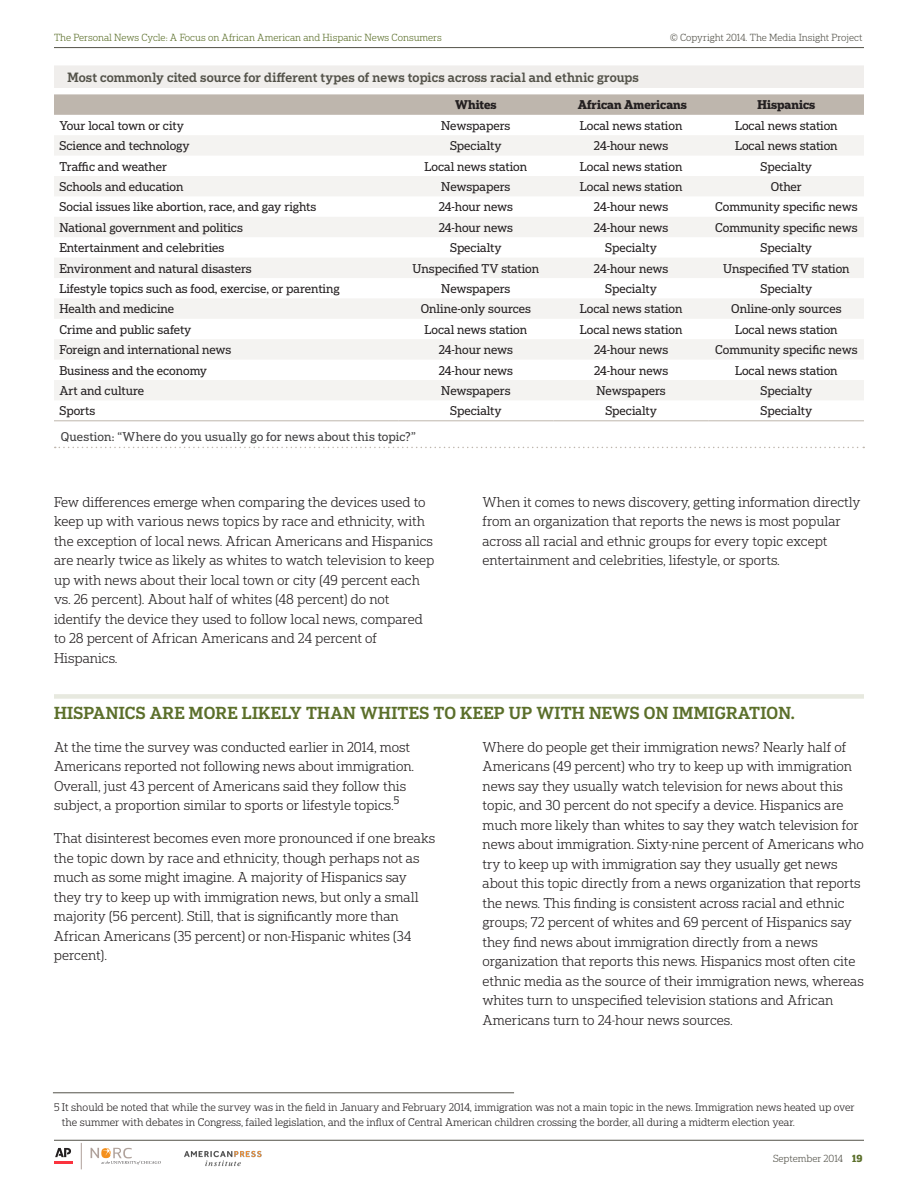
<style>
.page{position:relative;width:918px;height:1188px;background:#fff}
.page>*{position:absolute;margin:0;border:0;box-sizing:border-box;transform-origin:0 0}
.HEAD_2{font:500 16.5px "Populist Display";letter-spacing:.015em;color:#5b6f2a}
.Body_-_BASE{font:300 13.5px/19.5px "Populist Text";color:#231f20}
.Figure_Caption{font:500 12.75px "Populist Text";letter-spacing:.01em;color:#535249}
.Table_Body_Center{font:12px "Populist Text";color:#231f20}
.Table_Body_Left{font:12px "Populist Text";color:#231f20}
.Table_Footnote{font:12px "Populist Text";letter-spacing:.005em;color:#3e3e3f}
.Table_Heading{font:700 12px "Populist Text";color:#231f20}
.Body_-_BASE-2{font:300 10.5px/15px "Populist Text";color:#231f20}
.t1{font:300 9.75px "Populist Text";color:#5b6f2a}
.t2{font:300 9.75px "Populist Text";color:#535249}
.s1{font-weight:700;color:#5b6f2a}
</style>
<div class="page">
<hr style="left:54px;top:47px;width:810px;height:1px;background:#535249">
<hr style="left:54px;top:1140px;width:810px;height:1px;background:#535249">
<img style="left:184px;top:1150px;width:78px;height:16px">
<svg style="left:91px;top:1148px;width:70px;height:17px"></svg>
<svg style="left:81px;top:1143px;width:1px;height:26px"></svg>
<svg style="left:54px;top:1148px;width:18px;height:16px"></svg>
<div style="left:54px;top:65px;width:810px;height:23px;background:#f0eeec"></div>
<svg style="left:55px;top:447px;width:809px;height:1px"></svg>
<svg style="left:54px;top:94px;width:810px;height:21px;background:#bfb8af"></svg>
<svg style="left:54px;top:135px;width:810px;height:265px;fill:#f4f3f1"></svg>
<hr style="left:54px;top:420px;width:344px;height:1px;background:#beb6ad">
<hr style="left:398px;top:420px;width:156px;height:1px;background:#beb6ad">
<hr style="left:554px;top:420px;width:155px;height:1px;background:#beb6ad">
<hr style="left:709px;top:420px;width:155px;height:1px;background:#beb6ad">
<div style="left:54px;top:694px;width:810px;height:5px;background:#e7e9df"></div>
<hr style="left:53px;top:1093px;width:461px;height:1px;background:#535249">
<p class="t1" style="left:54px;top:31px;width:389px">The Personal News Cycle: A Focus on African American and Hispanic News Consumers</p>
<p class="t2" style="left:670px;top:31px;width:194px">© Copyright 2014. The Media Insight Project</p>
<p class="Figure_Caption" style="left:68px;top:69px;width:573px">Most commonly cited source for different types of news topics across racial and ethnic groups</p>
<p class="Table_Heading" style="left:455px;top:97px;width:43px">Whites</p>
<p class="Table_Heading" style="left:578px;top:97px;width:111px">African Americans</p>
<p class="Table_Heading" style="left:757px;top:97px;width:59px">Hispanics</p>
<p class="Table_Body_Left" style="left:59px;top:118px;width:126px">Your local town or city</p>
<p class="Table_Body_Center" style="left:441px;top:118px;width:71px">Newspapers</p>
<p class="Table_Body_Center" style="left:580px;top:118px;width:104px">Local news station</p>
<p class="Table_Body_Center" style="left:735px;top:118px;width:104px">Local news station</p>
<p class="Table_Body_Left" style="left:59px;top:138px;width:132px">Science and technology</p>
<p class="Table_Body_Center" style="left:450px;top:138px;width:53px">Specialty</p>
<p class="Table_Body_Center" style="left:594px;top:138px;width:76px">24-hour news</p>
<p class="Table_Body_Center" style="left:735px;top:138px;width:104px">Local news station</p>
<p class="Table_Body_Left" style="left:59px;top:158px;width:109px">Traffic and weather</p>
<p class="Table_Body_Center" style="left:425px;top:158px;width:104px">Local news station</p>
<p class="Table_Body_Center" style="left:580px;top:158px;width:104px">Local news station</p>
<p class="Table_Body_Center" style="left:761px;top:158px;width:53px">Specialty</p>
<p class="Table_Body_Left" style="left:59px;top:179px;width:126px">Schools and education</p>
<p class="Table_Body_Center" style="left:441px;top:179px;width:71px">Newspapers</p>
<p class="Table_Body_Center" style="left:580px;top:179px;width:104px">Local news station</p>
<p class="Table_Body_Center" style="left:771px;top:179px;width:33px">Other</p>
<p class="Table_Body_Left" style="left:59px;top:199px;width:258px">Social issues like abortion, race, and gay rights</p>
<p class="Table_Body_Center" style="left:439px;top:199px;width:76px">24-hour news</p>
<p class="Table_Body_Center" style="left:594px;top:199px;width:76px">24-hour news</p>
<p class="Table_Body_Center" style="left:715px;top:199px;width:144px">Community specific news</p>
<p class="Table_Body_Left" style="left:59px;top:220px;width:185px">National government and politics</p>
<p class="Table_Body_Center" style="left:439px;top:220px;width:76px">24-hour news</p>
<p class="Table_Body_Center" style="left:594px;top:220px;width:76px">24-hour news</p>
<p class="Table_Body_Center" style="left:715px;top:220px;width:144px">Community specific news</p>
<p class="Table_Body_Left" style="left:59px;top:240px;width:166px">Entertainment and celebrities</p>
<p class="Table_Body_Center" style="left:450px;top:240px;width:53px">Specialty</p>
<p class="Table_Body_Center" style="left:605px;top:240px;width:53px">Specialty</p>
<p class="Table_Body_Center" style="left:761px;top:240px;width:53px">Specialty</p>
<p class="Table_Body_Left" style="left:59px;top:260px;width:194px">Environment and natural disasters</p>
<p class="Table_Body_Center" style="left:413px;top:260px;width:128px">Unspecified TV station</p>
<p class="Table_Body_Center" style="left:594px;top:260px;width:76px">24-hour news</p>
<p class="Table_Body_Center" style="left:723px;top:260px;width:128px">Unspecified TV station</p>
<p class="Table_Body_Left" style="left:59px;top:281px;width:282px">Lifestyle topics such as food, exercise, or parenting</p>
<p class="Table_Body_Center" style="left:441px;top:281px;width:71px">Newspapers</p>
<p class="Table_Body_Center" style="left:605px;top:281px;width:53px">Specialty</p>
<p class="Table_Body_Center" style="left:761px;top:281px;width:53px">Specialty</p>
<p class="Table_Body_Left" style="left:59px;top:301px;width:116px">Health and medicine</p>
<p class="Table_Body_Center" style="left:421px;top:301px;width:112px">Online-only sources</p>
<p class="Table_Body_Center" style="left:580px;top:301px;width:104px">Local news station</p>
<p class="Table_Body_Center" style="left:731px;top:301px;width:112px">Online-only sources</p>
<p class="Table_Body_Left" style="left:59px;top:322px;width:134px">Crime and public safety</p>
<p class="Table_Body_Center" style="left:425px;top:322px;width:104px">Local news station</p>
<p class="Table_Body_Center" style="left:580px;top:322px;width:104px">Local news station</p>
<p class="Table_Body_Center" style="left:735px;top:322px;width:104px">Local news station</p>
<p class="Table_Body_Left" style="left:59px;top:342px;width:173px">Foreign and international news</p>
<p class="Table_Body_Center" style="left:439px;top:342px;width:76px">24-hour news</p>
<p class="Table_Body_Center" style="left:594px;top:342px;width:76px">24-hour news</p>
<p class="Table_Body_Center" style="left:715px;top:342px;width:144px">Community specific news</p>
<p class="Table_Body_Left" style="left:59px;top:362px;width:149px">Business and the economy</p>
<p class="Table_Body_Center" style="left:439px;top:362px;width:76px">24-hour news</p>
<p class="Table_Body_Center" style="left:594px;top:362px;width:76px">24-hour news</p>
<p class="Table_Body_Center" style="left:735px;top:362px;width:104px">Local news station</p>
<p class="Table_Body_Left" style="left:59px;top:383px;width:86px">Art and culture</p>
<p class="Table_Body_Center" style="left:441px;top:383px;width:71px">Newspapers</p>
<p class="Table_Body_Center" style="left:597px;top:383px;width:71px">Newspapers</p>
<p class="Table_Body_Center" style="left:761px;top:383px;width:53px">Specialty</p>
<p class="Table_Body_Left" style="left:59px;top:403px;width:37px">Sports</p>
<p class="Table_Body_Center" style="left:450px;top:403px;width:53px">Specialty</p>
<p class="Table_Body_Center" style="left:605px;top:403px;width:53px">Specialty</p>
<p class="Table_Body_Center" style="left:761px;top:403px;width:53px">Specialty</p>
<p class="Table_Footnote" style="left:61px;top:428px;width:357px">Question: “Where do you usually go for news about this topic?”</p>
<p class="Body_-_BASE" style="left:54px;top:492px;width:382px">Few differences emerge when comparing the devices used to keep up with various news topics by race and ethnicity, with the exception of local news. African Americans and Hispanics are nearly twice as likely as whites to watch television to keep up with news about their local town or city (49 percent each vs. 26 percent). About half of whites (48 percent) do not identify the device they used to follow local news, compared to 28 percent of African Americans and 24 percent of Hispanics.</p>
<p class="Body_-_BASE" style="left:483px;top:491px;width:379px">When it comes to news discovery, getting information directly from an organization that reports the news is most popular across all racial and ethnic groups for every topic except entertainment and celebrities, lifestyle, or sports.</p>
<p class="HEAD_2" style="left:54px;top:702px;width:742px">HISPANICS ARE MORE LIKELY THAN WHITES TO KEEP UP WITH NEWS ON IMMIGRATION.</p>
<p class="Body_-_BASE" style="left:54px;top:737px;width:362px">At the time the survey was conducted earlier in 2014, most Americans reported not following news about immigration.<br>Overall, just 43 percent of Americans said they follow this subject, a proportion similar to sports or lifestyle topics.<sup>5</sup></p>
<p class="Body_-_BASE" style="left:54px;top:828px;width:383px">That disinterest becomes even more pronounced if one breaks the topic down by race and ethnicity, though perhaps not as much as some might imagine. A majority of Hispanics say they try to keep up with immigration news, but only a small majority (56 percent). Still, that is significantly more than African Americans (35 percent) or non-Hispanic whites (34 percent).</p>
<p class="Body_-_BASE" style="left:483px;top:737px;width:383px">Where do people get their immigration news? Nearly half of Americans (49 percent) who try to keep up with immigration news say they usually watch television for news about this topic, and 30 percent do not specify a device. Hispanics are much more likely than whites to say they watch television for news about immigration. Sixty-nine percent of Americans who try to keep up with immigration say they usually get news about this topic directly from a news organization that reports the news. This finding is consistent across racial and ethnic groups; 72 percent of whites and 69 percent of Hispanics say they find news about immigration directly from a news organization that reports this news. Hispanics most often cite ethnic media as the source of their immigration news, whereas whites turn to unspecified television stations and African Americans turn to 24-hour news sources.</p>
<p class="Body_-_BASE-2" style="left:62px;top:1099px;width:794px;text-indent:-8px">5 It should be noted that while the survey was in the field in January and February 2014, immigration was not a main topic in the news. Immigration news heated up over the summer with debates in Congress, failed legislation, and the influx of Central American children crossing the border, all during a midterm election year.</p>
<p class="t2" style="left:773px;top:1152px;width:91px">September 2014 <span class="s1">19</span></p>
</div>
